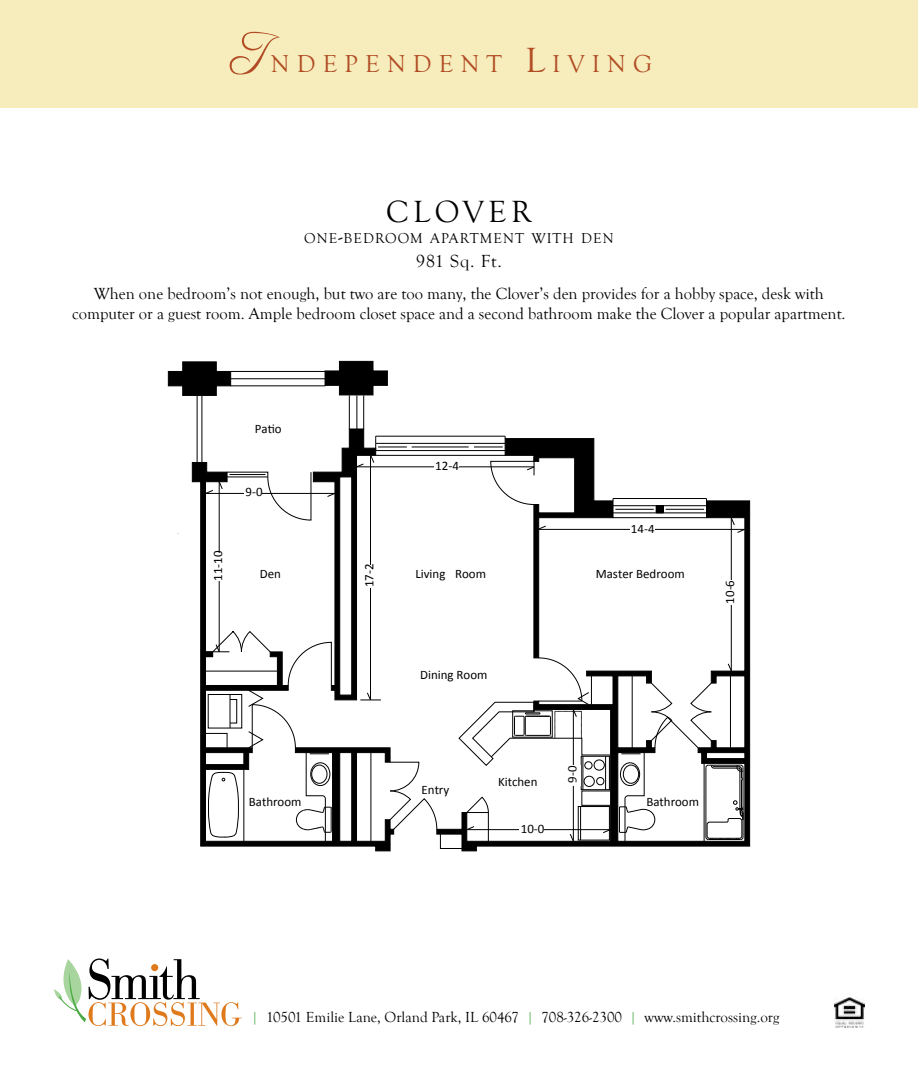
<style>
.page{position:relative;width:918px;height:1080px;background:#fff}
.page>*{position:absolute;margin:0;border:0;box-sizing:border-box;transform-origin:0 0}
.t1{font:31.5px "Goudy Old Style T";letter-spacing:.145em;color:#000}
.t2{font:25.2px "Goudy Old Style T";letter-spacing:.285em;color:#b14c24}
.t3{font:18px "Goudy Old Style T";letter-spacing:.05em;color:#000}
.t4{font:16.5px/19.8px "Goudy Old Style T";color:#000;text-align:center}
.t5{font:15px "Goudy Old Style T";color:#000}
.t6{font:14.7px "Goudy Old Style T";letter-spacing:.07em;color:#000}
.t7{font:13.05px "Calibri";color:#010101}
.t8{font:12.9px "Calibri";color:#010101}
.t9{font:12.9px "Calibri";color:#000}
.s1{font-family:"Freebooter Script";font-size:52.2px}
.s2{font-size:36px}
.s3{font-size:21px}
.s4{font-family:"Goudy Old Style"}
.s5{color:#49a942}
</style>
<div class="page">
<svg style="left:168px;top:360px;width:578px;height:489px"></svg>
<div style="left:0;top:0;width:918px;height:108px;background:#f7ecbb"></div>
<svg style="left:54px;top:958px;width:188px;height:68px"></svg>
<img style="left:835px;top:998px;width:29px;height:29px">
<h2 class="t2" style="left:230px;top:50px;width:424px"><span class="s1">I</span>NDEPENDENT <span class="s2">L</span>IVING</h2>
<h1 class="t1" style="left:386px;top:194px;width:147px">CLOVER</h1>
<p class="t6" style="left:304px;top:230px;width:311px">ONE<span class="s3">-</span>BEDROOM APARTMENT WITH DEN</p>
<p class="t3" style="left:416px;top:251px;width:87px">981 Sq. Ft.</p>
<p class="t4" style="left:72px;top:284px;width:775px">When one bedroom’s not enough, but two are too many, the Clover’s den provides for a hobby space, desk with computer or a guest room. Am<span class="s4">p</span>le bedroom closet space and a second bathroom make the Clover a popular apartment.</p>
<p class="t8" style="left:210px;top:581px;width:32px;rotate:-90deg">11-10</p>
<p class="t8" style="left:255px;top:420px;width:28px">Patio</p>
<p class="t8" style="left:246px;top:484px;width:19px">9-0</p>
<p class="t8" style="left:260px;top:565px;width:23px">Den</p>
<p class="t7" style="left:361px;top:587px;width:25px;rotate:-90deg">17-2</p>
<p class="t7" style="left:435px;top:457px;width:25px">12-4</p>
<p class="t8" style="left:631px;top:520px;width:25px">14-4</p>
<p class="t8" style="left:415px;top:565px;width:32px">Living</p>
<p class="t8" style="left:596px;top:566px;width:91px">Master Bedroom</p>
<p class="t9" style="left:455px;top:565px;width:32px">Room</p>
<p class="t8" style="left:420px;top:666px;width:69px">Dining Room</p>
<p class="t8" style="left:722px;top:604px;width:25px;rotate:-90deg">10-6</p>
<p class="t8" style="left:564px;top:783px;width:19px;rotate:-90deg">9-0</p>
<p class="t8" style="left:498px;top:774px;width:41px">Kitchen</p>
<p class="t8" style="left:422px;top:781px;width:29px">Entry</p>
<p class="t8" style="left:249px;top:793px;width:54px">Bathroom</p>
<p class="t8" style="left:646px;top:794px;width:54px">Bathroom</p>
<p class="t8" style="left:521px;top:820px;width:25px">10-0</p>
<p class="t5" style="left:251px;top:1009px;width:530px"><span class="s5">|</span> 10501 Emilie Lane, Orland Park, IL 60467 <span class="s5">|</span> 708-326-2300 <span class="s5">|</span> www.smithcrossing.org</p>
</div>
